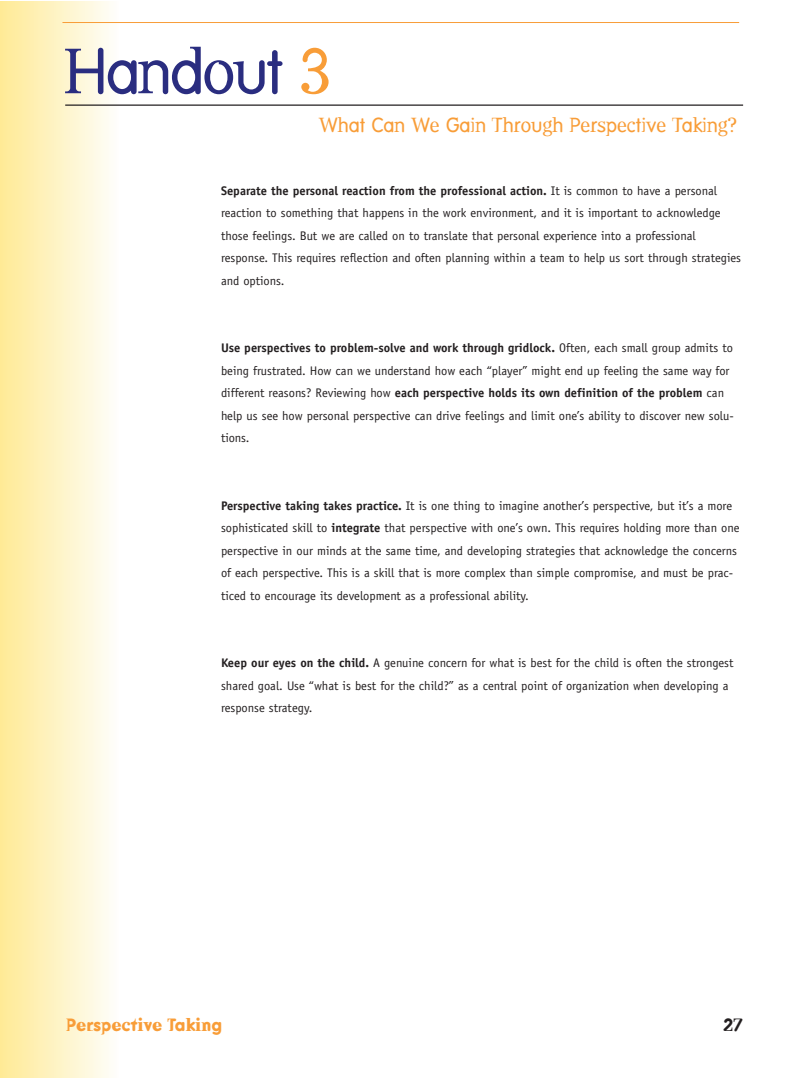
<style>
.page{position:relative;width:810px;height:1080px;background:#fff}
.page>*{position:absolute;margin:0;border:0;box-sizing:border-box;transform-origin:0 0}
.t1{font:62.5px "Dead History Roman";letter-spacing:-.035em;color:#2a2d80}
.t2{font:20px "Dead History Roman";color:#f89d38}
.t3{font:700 17.5px "Dead History";color:#f89d38}
.t4{font:700 17.5px "Dead History";color:#231f20}
.t5{font:12.5px/22.5px "Officina Sans";color:#231f20}
.s1{color:#f89d38}
.s2{font-weight:700}
</style>
<div class="page">
<div style="left:1px;top:1px;width:117px;height:1077px;background:linear-gradient(to right,#ffea96,#fefefb)"></div>
<hr style="left:62px;top:22px;width:677px;height:1px;background:#f89d38">
<hr style="left:65px;top:105px;width:678px;height:1px;background:#231f20">
<h1 class="t1" style="left:64px;top:35px;width:270px">Handout <span class="s1">3</span></h1>
<h2 class="t2" style="left:319px;top:113px;width:420px">What Can We Gain Through Perspective Taking?</h2>
<p class="t5" style="left:221px;top:180px;width:521px"><span class="s2">Separate the personal reaction from the professional action.</span> It is common to have a personal reaction to something that happens in the work environment, and it is important to acknowledge those feelings. But we are called on to translate that personal experience into a professional response. This requires reflection and often planning within a team to help us sort through strategies and options.</p>
<p class="t5" style="left:221px;top:338px;width:514px"><span class="s2">Use perspectives to problem-solve and work through gridlock.</span> Often, each small group admits to being frustrated. How can we understand how each “player” might end up feeling the same way for different reasons? Reviewing how <span class="s2">each perspective holds its own definition of the problem</span> can help us see how personal perspective can drive feelings and limit one’s ability to discover new solu&shy;tions.</p>
<p class="t5" style="left:221px;top:495px;width:520px"><span class="s2">Perspective taking takes practice.</span> It is one thing to imagine another’s perspective, but it’s a more sophisticated skill to <span class="s2">integrate</span> that perspective with one’s own. This requires holding more than one perspective in our minds at the same time, and developing strategies that acknowledge the concerns of each perspective. This is a skill that is more complex than simple compromise, and must be prac&shy;ticed to encourage its development as a professional ability.</p>
<p class="t5" style="left:221px;top:653px;width:514px"><span class="s2">Keep our eyes on the child.</span> A genuine concern for what is best for the child is often the strongest shared goal. Use “what is best for the child?” as a central point of organization when developing a response strategy.</p>
<h3 class="t3" style="left:66px;top:1014px;width:158px">Perspective Taking</h3>
<h3 class="t4" style="left:723px;top:1014px;width:21px">27</h3>
</div>
